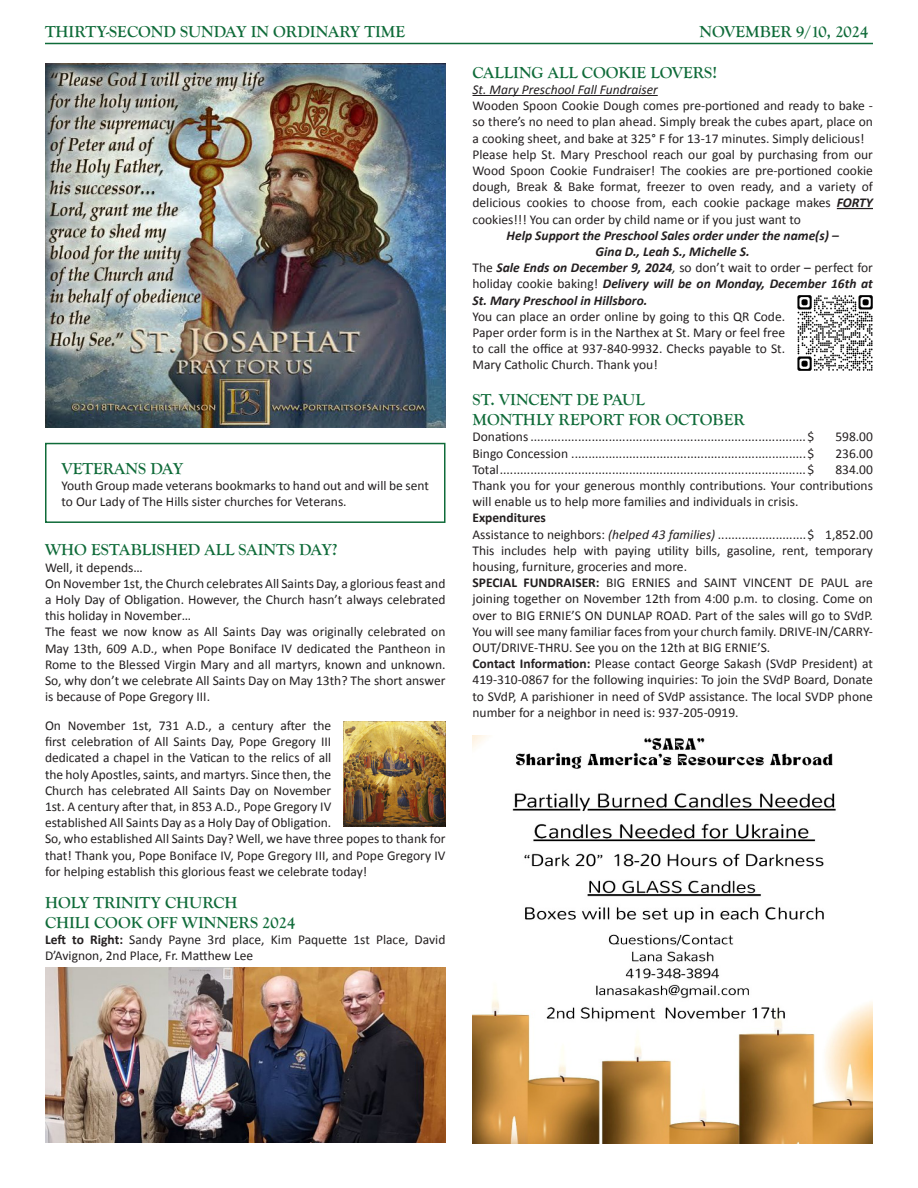
<style>
.page{position:relative;width:918px;height:1188px;background:#fff}
.page>*{position:absolute;margin:0;border:0;box-sizing:border-box;transform-origin:0 0}
.t1{font:700 16.5px "Goudy Old Style T";color:#0f6b39}
.t2{font:13.5px/16.2px "Calibri";color:#231f20;text-align:justify}
.t3{font:italic 700 13.5px/16.2px "Calibri";color:#231f20;text-align:justify}
.t4{font:italic 13.5px "Calibri";color:#231f20}
.t5{font:700 13.5px "Calibri";color:#231f20}
.s1{font-weight:700}
.s2{font-weight:700;font-style:italic}
.s3{font-weight:400;font-style:normal}
.s4{font-weight:400}
.s5{font-style:italic}
</style>
<div class="page">
<hr style="left:45px;top:43px;width:828px;height:1px;background:#0f6b39">
<img style="left:45px;top:63px;width:401px;height:365px">
<div style="left:45px;top:443px;width:401px;height:80px;border:2px solid #0f6b39"></div>
<img style="left:45px;top:968px;width:401px;height:175px">
<hr style="left:472px;top:95px;width:186px;height:1px;background:#231f20">
<hr style="left:837px;top:208px;width:36px;height:1px;background:#231f20">
<img style="left:472px;top:736px;width:401px;height:407px">
<img style="left:343px;top:722px;width:103px;height:104px">
<img style="left:797px;top:295px;width:76px;height:76px">
<p class="t1" style="left:45px;top:22px;width:362px">THIRTY-SECOND SUNDAY IN ORDINARY TIME</p>
<p class="t1" style="left:700px;top:22px;width:170px">NOVEMBER 9/10, 2024</p>
<p class="t1" style="left:62px;top:459px;width:123px">VETERANS DAY</p>
<p class="t2" style="left:62px;top:478px;width:369px">Youth Group made veterans bookmarks to hand out and will be sent to Our Lady of The Hills sister churches for Veterans.</p>
<p class="t1" style="left:45px;top:541px;width:294px">WHO ESTABLISHED ALL SAINTS DAY?</p>
<p class="t2" style="left:45px;top:559px;width:99px">Well, it depends…</p>
<p class="t2" style="left:45px;top:575px;width:402px">On November 1st, the Church celebrates All Saints Day, a glorious feast and a Holy Day of Obligation. However, the Church hasn’t always celebrated this holiday in November…</p>
<p class="t2" style="left:45px;top:624px;width:402px">The feast we now know as All Saints Day was originally celebrated on May 13th, 609 A.D., when Pope Boniface IV dedicated the Pantheon in Rome to the Blessed Virgin Mary and all martyrs, known and unknown.<br>So, why don’t we celebrate All Saints Day on May 13th? The short answer is because of Pope Gregory III.</p>
<p class="t2" style="left:45px;top:717px;width:288px">On November 1st, 731 A.D., a century after the first celebration of All Saints Day, Pope Gregory III dedicated a chapel in the Vatican to the relics of all the holy Apostles, saints, and martyrs. Since then, the Church has celebrated All Saints Day on November 1st. A century after that, in 853 A.D., Pope Gregory IV established All Saints Day as a Holy Day of Obligation.</p>
<p class="t2" style="left:45px;top:831px;width:402px">So, who established All Saints Day? Well, we have three popes to thank for that! Thank you, Pope Boniface IV, Pope Gregory III, and Pope Gregory IV for helping establish this glorious feast we celebrate today!</p>
<p class="t1" style="left:45px;top:893px;width:194px">HOLY TRINITY CHURCH</p>
<p class="t1" style="left:45px;top:913px;width:252px">CHILI COOK OFF WINNERS 2024</p>
<p class="t2" style="left:45px;top:932px;width:402px"><span class="s1">Left to Right:</span> Sandy Payne 3rd place, Kim Paquette 1st Place, David<br>D’Avignon, 2nd Place, Fr. Matthew Lee</p>
<p class="t1" style="left:472px;top:63px;width:246px">CALLING ALL COOKIE LOVERS!</p>
<p class="t4" style="left:472px;top:80px;width:187px">St. Mary Preschool Fall Fundraiser</p>
<p class="t2" style="left:472px;top:98px;width:402px">Wooden Spoon Cookie Dough comes pre-portioned and ready to bake - so there’s no need to plan ahead. Simply break the cubes apart, place on a cooking sheet, and bake at 325° F for 13-17 minutes. Simply delicious!</p>
<p class="t2" style="left:472px;top:146px;width:402px">Please help St. Mary Preschool reach our goal by purchasing from our Wood Spoon Cookie Fundraiser! The cookies are pre-portioned cookie dough, Break &amp; Bake format, freezer to oven ready, and a variety of delicious cookies to choose from, each cookie package makes <span class="s2">FORTY </span>cookies!!! You can order by child name or if you just want to</p>
<p class="t3" style="left:507px;top:227px;width:334px">Help Support the Preschool Sales order under the name(s) –</p>
<p class="t3" style="left:596px;top:243px;width:156px">Gina D., Leah S., Michelle S.</p>
<p class="t3" style="left:472px;top:260px;width:402px"><span class="s3">The</span> Sale Ends on December 9, 2024<span class="s4">,</span> <span class="s3">so don’t wait to order – perfect for holiday cookie baking!</span> Delivery will be on Monday, December 16th at St. Mary Preschool in Hillsboro.</p>
<p class="t2" style="left:472px;top:308px;width:314px">You can place an order online by going to this QR Code.<br>Paper order form is in the Narthex at St. Mary or feel free to call the office at 937-840-9932. Checks payable to St.<br>Mary Catholic Church. Thank you!</p>
<p class="t1" style="left:472px;top:391px;width:174px">ST. VINCENT DE PAUL</p>
<p class="t1" style="left:472px;top:410px;width:274px">MONTHLY REPORT FOR OCTOBER</p>
<p class="t2" style="left:472px;top:429px;width:344px">Donations.................................................................................$</p>
<p class="t2" style="left:835px;top:429px;width:39px">598.00</p>
<p class="t2" style="left:472px;top:445px;width:344px">Bingo Concession .....................................................................$</p>
<p class="t2" style="left:835px;top:445px;width:39px">236.00</p>
<p class="t2" style="left:472px;top:461px;width:344px">Total.......................................................................................... $</p>
<p class="t2" style="left:835px;top:461px;width:39px">834.00</p>
<p class="t2" style="left:472px;top:477px;width:402px">Thank you for your generous monthly contributions. Your contributions will enable us to help more families and individuals in crisis.</p>
<p class="t5" style="left:472px;top:509px;width:75px">Expenditures</p>
<p class="t2" style="left:472px;top:526px;width:402px">Assistance to neighbors: <span class="s5">(helped 43 families)</span> ..........................$ 1,852.00</p>
<p class="t2" style="left:472px;top:542px;width:402px">This includes help with paying utility bills, gasoline, rent, temporary housing, furniture, groceries and more.</p>
<p class="t2" style="left:472px;top:575px;width:402px"><span class="s1">SPECIAL FUNDRAISER:</span> BIG ERNIES and SAINT VINCENT DE PAUL are joining together on November 12th from 4:00 p.m. to closing. Come on over to BIG ERNIE’S ON DUNLAP ROAD. Part of the sales will go to SVdP.<br>You will see many familiar faces from your church family. DRIVE-IN/CARRY-OUT/DRIVE-THRU. See you on the 12th at BIG ERNIE’S.</p>
<p class="t2" style="left:472px;top:656px;width:402px"><span class="s1">Contact Information:</span> Please contact George Sakash (SVdP President) at 419-310-0867 for the following inquiries: To join the SVdP Board, Donate to SVdP, A parishioner in need of SVdP assistance. The local SVDP phone number for a neighbor in need is: 937-205-0919.</p>
</div>
